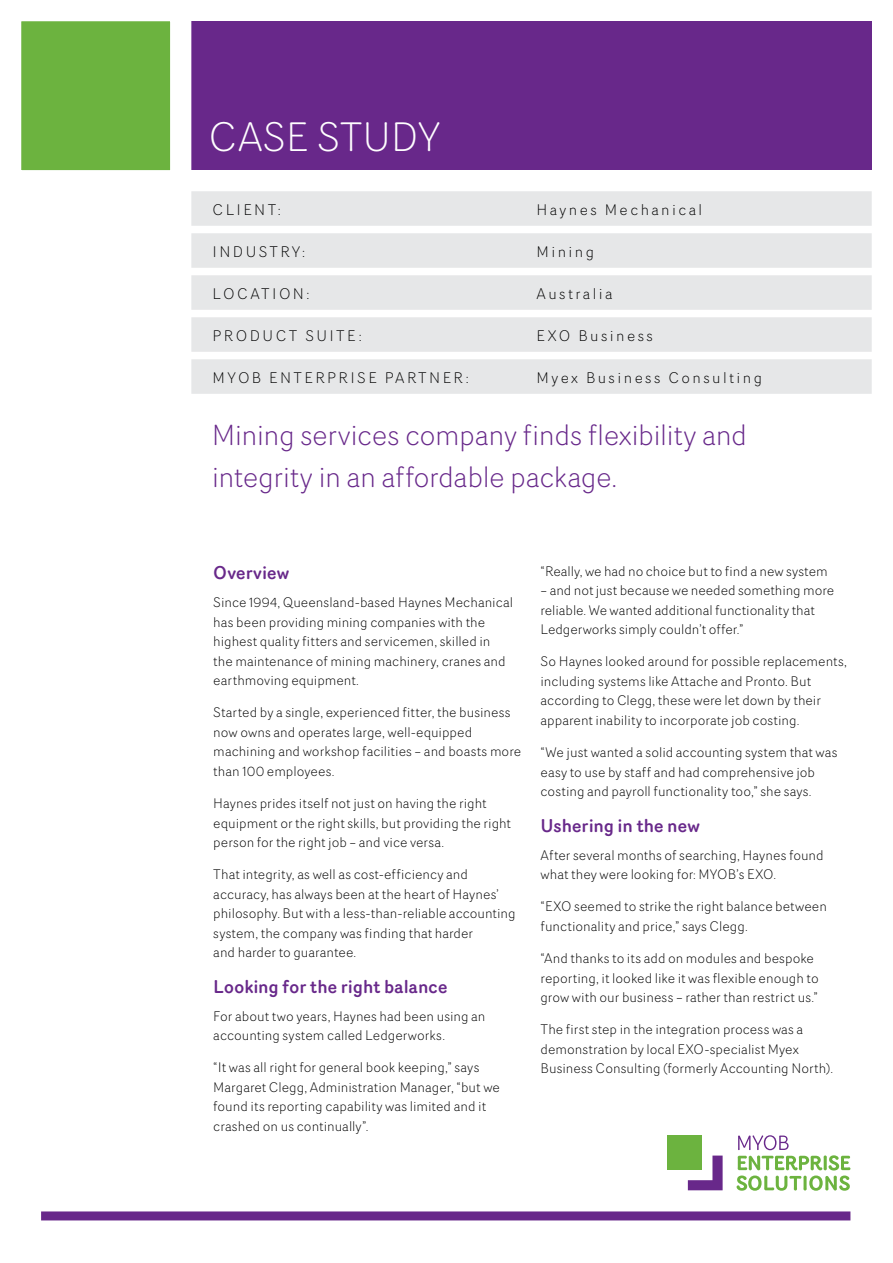
<style>
.page{position:relative;width:893px;height:1263px;background:#fff}
.page>*{position:absolute;margin:0;border:0;box-sizing:border-box;transform-origin:0 0}
.t1{font:300 40.2px "Router";color:#fff}
.t2{font:300 28.5px/42px "Router";letter-spacing:-.02em;color:#68288a}
.t3{font:500 18px "Router";letter-spacing:-.01em;color:#68288a}
.t4{font:300 15px "Router";letter-spacing:.16em;color:#000}
.t5{font:300 13.5px/19.5px "Router";color:#000}
</style>
<div class="page">
<div style="left:41px;top:1211px;width:809px;height:9px;background:#68288a"></div>
<div style="left:21px;top:21px;width:851px;height:149px;background:#68288a"></div>
<div style="left:11px;top:11px;width:170px;height:170px;background:#6cb33f"></div>
<div style="left:0;top:0;width:191px;height:191px;border:21px solid #fff"></div>
<svg style="left:688px;top:1155px;width:35px;height:35px"></svg>
<div style="left:668px;top:1135px;width:34px;height:35px;background:#6cb33f"></div>
<svg style="left:737px;top:1135px;width:113px;height:56px"></svg>
<div style="left:191px;top:191px;width:681px;height:35px;background:#e6e7e8"></div>
<div style="left:191px;top:233px;width:681px;height:35px;background:#e6e7e8"></div>
<div style="left:191px;top:275px;width:681px;height:35px;background:#e6e7e8"></div>
<div style="left:191px;top:317px;width:681px;height:35px;background:#e6e7e8"></div>
<div style="left:191px;top:359px;width:681px;height:35px;background:#e6e7e8"></div>
<h1 class="t1" style="left:208px;top:108px;width:234px">CASE STUDY</h1>
<p class="t4" style="left:213px;top:199px;width:70px">CLIENT:</p>
<p class="t4" style="left:537px;top:199px;width:167px">Haynes Mechanical</p>
<p class="t4" style="left:213px;top:241px;width:94px">INDUSTRY:</p>
<p class="t4" style="left:537px;top:241px;width:59px">Mining</p>
<p class="t4" style="left:213px;top:283px;width:98px">LOCATION:</p>
<p class="t4" style="left:537px;top:283px;width:77px">Australia</p>
<p class="t4" style="left:213px;top:325px;width:151px">PRODUCT SUITE:</p>
<p class="t4" style="left:537px;top:325px;width:118px">EXO Business</p>
<p class="t4" style="left:213px;top:367px;width:258px">MYOB ENTERPRISE PARTNER:</p>
<p class="t4" style="left:537px;top:367px;width:227px">Myex Business Consulting</p>
<h2 class="t2" style="left:212px;top:412px;width:537px">Mining services company finds flexibility and integrity in an affordable package.</h2>
<h3 class="t3" style="left:213px;top:559px;width:77px">Overview</h3>
<p class="t5" style="left:213px;top:592px;width:301px">Since 1994, Queensland-based Haynes Mechanical has been providing mining companies with the highest quality fitters and servicemen, skilled in the maintenance of mining machinery, cranes and earthmoving equipment.</p>
<p class="t5" style="left:213px;top:702px;width:309px">Started by a single, experienced fitter, the business now owns and operates large, well-equipped machining and workshop facilities – and boasts more than 100 employees.</p>
<p class="t5" style="left:213px;top:793px;width:299px">Haynes prides itself not just on having the right equipment or the right skills, but providing the right person for the right job – and vice versa.</p>
<p class="t5" style="left:213px;top:864px;width:304px">That integrity, as well as cost-efficiency and accuracy, has always been at the heart of Haynes’ philosophy. But with a less-than-reliable accounting system, the company was finding that harder<br>and harder to guarantee.</p>
<h3 class="t3" style="left:213px;top:973px;width:236px">Looking for the right balance</h3>
<p class="t5" style="left:213px;top:1006px;width:274px">For about two years, Haynes had been using an accounting system called Ledgerworks.</p>
<p class="t5" style="left:213px;top:1057px;width:288px">“It was all right for general book keeping,” says Margaret Clegg, Administration Manager, “but we found its reporting capability was limited and it crashed on us continually”.</p>
<p class="t5" style="left:540px;top:561px;width:289px">“Really, we had no choice but to find a new system</p>
<p class="t5" style="left:540px;top:580px;width:295px">– and not just because we needed something more reliable. We wanted additional functionality that<br>Ledgerworks simply couldn’t offer.”</p>
<p class="t5" style="left:540px;top:651px;width:308px">So Haynes looked around for possible replacements, including systems like Attache and Pronto. But according to Clegg, these were let down by their apparent inability to incorporate job costing.</p>
<p class="t5" style="left:540px;top:742px;width:299px">“We just wanted a solid accounting system that was easy to use by staff and had comprehensive job costing and payroll functionality too,” she says.</p>
<h3 class="t3" style="left:540px;top:811px;width:161px">Ushering in the new</h3>
<p class="t5" style="left:540px;top:844px;width:285px">After several months of searching, Haynes found what they were looking for: MYOB’s EXO.</p>
<p class="t5" style="left:540px;top:896px;width:288px">“EXO seemed to strike the right balance between functionality and price,” says Clegg.</p>
<p class="t5" style="left:540px;top:948px;width:280px">“And thanks to its add on modules and bespoke reporting, it looked like it was flexible enough to grow with our business – rather than restrict us.”</p>
<p class="t5" style="left:540px;top:1019px;width:294px">The first step in the integration process was a demonstration by local EXO-specialist Myex<br>Business Consulting (formerly Accounting North).</p>
</div>
